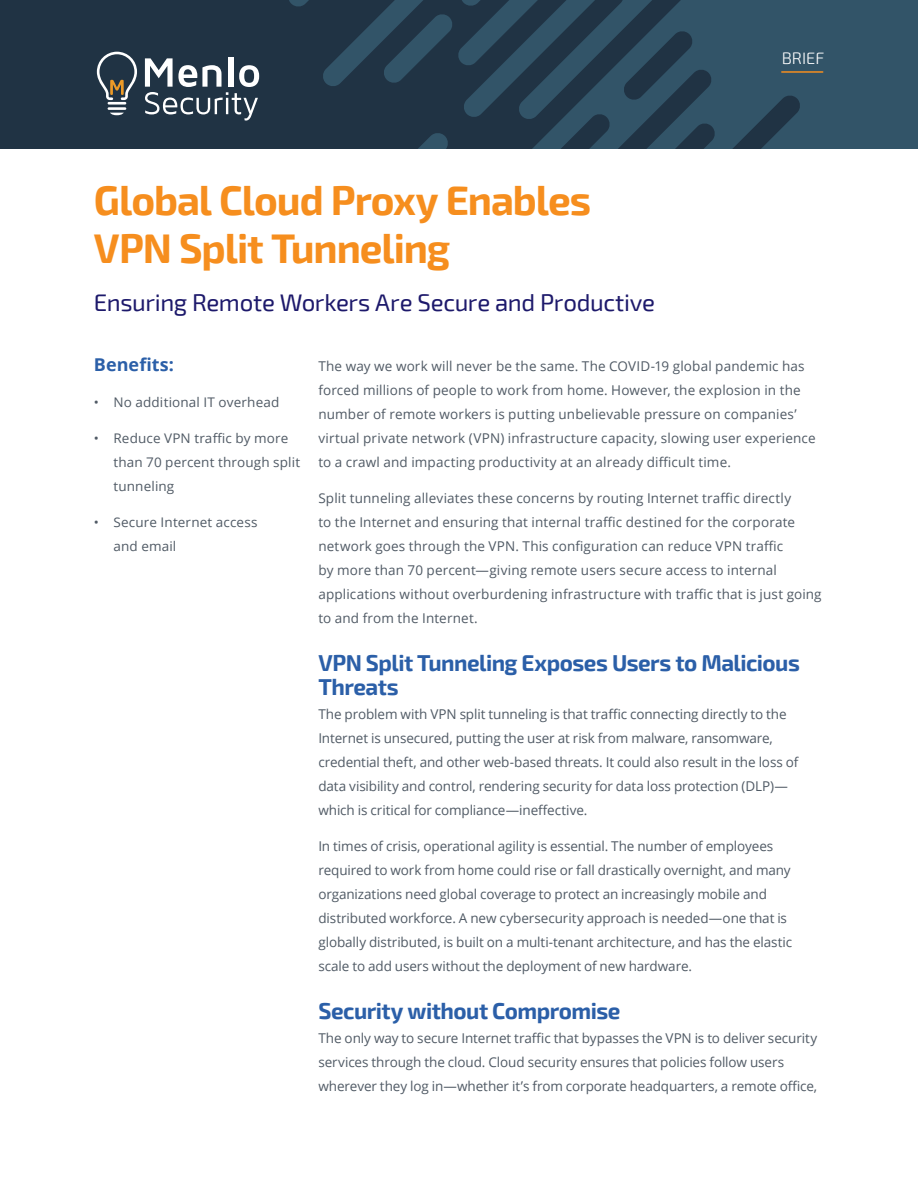
<style>
.page{position:relative;width:918px;height:1188px;background:#fff}
.page>*{position:absolute;margin:0;border:0;box-sizing:border-box;transform-origin:0 0}
.t1{font:700 40.5px/48px "Exo 2";letter-spacing:-.025em;color:#f68e1e}
.t2{font:24px "Exo 2";letter-spacing:-.015em;color:#1d196b}
.t3{font:700 22.5px/24px "Exo 2";letter-spacing:-.025em;color:#2b5fa8}
.t4{font:700 17.7px "Open Sans";letter-spacing:.005em;color:#2b5fa8}
.t5{font:300 16.5px "Exo 2";color:#fff}
.t6{font:13.5px/24px "Open Sans";color:#505a65}
.t7{font:13.2px/24px "Open Sans";letter-spacing:.01em;color:#505a65}
</style>
<div class="page">
<div style="left:0;top:0;width:906px;height:149px;background:#203344"></div>
<svg style="left:289px;top:0;width:629px;height:149px;fill:#325468"></svg>
<svg style="left:383px;top:13px;width:70px;height:71px"></svg>
<svg style="left:351px;top:132px;width:98px;height:17px"></svg>
<hr style="left:108px;top:102px;width:18px;height:3px;background:#fff">
<hr style="left:108px;top:107px;width:18px;height:3px;background:#fff">
<svg style="left:110px;top:113px;width:14px;height:2px"></svg>
<svg style="left:97px;top:52px;width:40px;height:48px"></svg>
<div style="left:228px;top:57px;width:6px;height:30px;background:#fff"></div>
<svg style="left:145px;top:58px;width:114px;height:63px"></svg>
<hr style="left:782px;top:71px;width:41px;height:2px;background:#f68e1e">
<h1 class="t1" style="left:94px;top:178px;width:499px">Global Cloud Proxy Enables<br>VPN Split Tunneling</h1>
<h2 class="t2" style="left:94px;top:289px;width:563px">Ensuring Remote Workers Are Secure and Productive</h2>
<p class="t5" style="left:782px;top:49px;width:44px">BRIEF</p>
<h3 class="t4" style="left:94px;top:352px;width:81px">Benefits:</h3>
<p class="t7" style="left:94px;top:390px;width:187px">• No additional IT overhead</p>
<p class="t7" style="left:113px;top:426px;width:188px;text-indent:-19px">• Reduce VPN traffic by more than 70 percent through split tunneling</p>
<p class="t7" style="left:113px;top:510px;width:146px;text-indent:-20px">• Secure Internet access and email</p>
<p class="t6" style="left:318px;top:354px;width:499px">The way we work will never be the same. The COVID-19 global pandemic has forced millions of people to work from home. However, the explosion in the number of remote workers is putting unbelievable pressure on companies’ virtual private network (VPN) infrastructure capacity, slowing user experience to a crawl and impacting productivity at an already difficult time.</p>
<p class="t6" style="left:318px;top:486px;width:505px">Split tunneling alleviates these concerns by routing Internet traffic directly<br>to the Internet and ensuring that internal traffic destined for the corporate network goes through the VPN. This configuration can reduce VPN traffic<br>by more than 70 percent—giving remote users secure access to internal applications without overburdening infrastructure with traffic that is just going to and from the Internet.</p>
<h3 class="t3" style="left:318px;top:652px;width:483px">VPN Split Tunneling Exposes Users to Malicious<br>Threats</h3>
<p class="t6" style="left:318px;top:702px;width:482px">The problem with VPN split tunneling is that traffic connecting directly to the Internet is unsecured, putting the user at risk from malware, ransomware, credential theft, and other web-based threats. It could also result in the loss of data visibility and control, rendering security for data loss protection (DLP)— which is critical for compliance—ineffective.</p>
<p class="t6" style="left:318px;top:834px;width:475px">In times of crisis, operational agility is essential. The number of employees required to work from home could rise or fall drastically overnight, and many organizations need global coverage to protect an increasingly mobile and distributed workforce. A new cybersecurity approach is needed—one that is globally distributed, is built on a multi-tenant architecture, and has the elastic scale to add users without the deployment of new hardware.</p>
<h3 class="t3" style="left:318px;top:1000px;width:304px">Security without Compromise</h3>
<p class="t6" style="left:318px;top:1026px;width:500px">The only way to secure Internet traffic that bypasses the VPN is to deliver security services through the cloud. Cloud security ensures that policies follow users wherever they log in—whether it’s from corporate headquarters, a remote office,</p>
</div>
